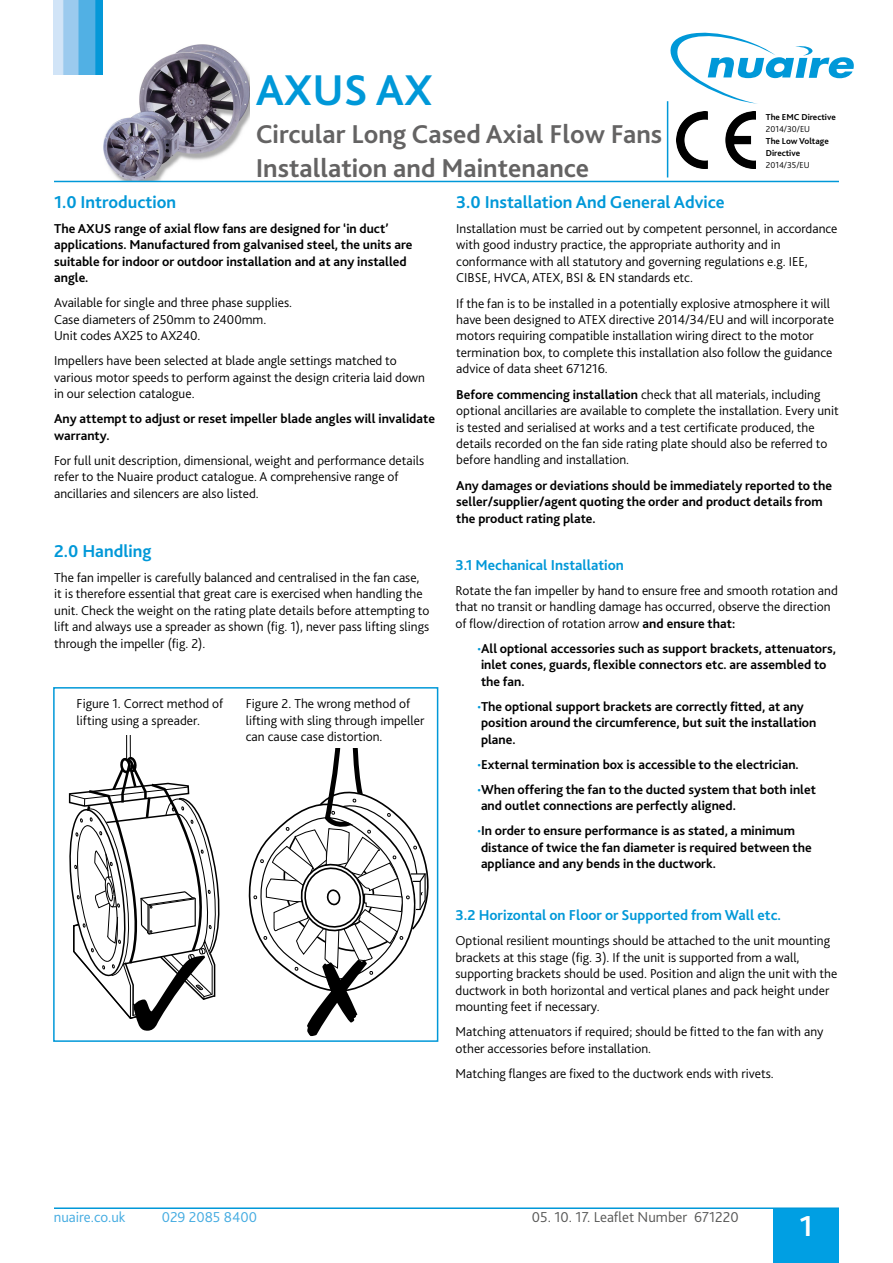
<style>
.page{position:relative;width:893px;height:1263px;background:#fff}
.page>*{position:absolute;margin:0;border:0;box-sizing:border-box;transform-origin:0 0}
.t1{font:700 45px "Bliss 2";color:#0098d8}
.t2{font:700 30px "Bliss 2";color:#fff}
.t3{font:700 27px/34.5px "Bliss 2";color:#646363}
.t4{font:700 18px "Bliss 2";color:#0098d8}
.t5{font:700 15px "Bliss 2";color:#0098d8}
.t6{font:300 15px "Bliss 2";color:#575756}
.t7{font:300 15px "Bliss 2";color:#43abe1}
.t8{font:300 13.5px/16.5px "Bliss 2";color:#000}
.t9{font:700 13.5px/16.5px "Bliss 2";color:#000}
.t10{font:700 9px/12px "Bliss 2";color:#000}
.t11{font:300 9px "Bliss 2";color:#000}
.s1{font-weight:700}
.s2{font-weight:300;font-size:12px;color:#0098d8}
</style>
<div class="page">
<div style="left:773px;top:1209px;width:66px;height:54px;background:#009fe3"></div>
<img style="left:54px;top:0;width:49px;height:75px">
<img style="left:104px;top:44px;width:145px;height:137px">
<hr style="left:54px;top:181px;width:785px;height:1px;background:#0098d8">
<img style="left:676px;top:112px;width:80px;height:57px">
<hr style="left:667px;top:101px;width:1px;height:76px;background:#0098d8">
<hr style="left:54px;top:1207px;width:785px;height:2px;background:#0098d8">
<svg style="left:668px;top:32px;width:186px;height:72px"></svg>
<svg style="left:68px;top:735px;width:151px;height:296px"></svg>
<svg style="left:249px;top:748px;width:180px;height:288px"></svg>
<div style="left:53px;top:687px;width:385px;height:355px;border:2px solid #0098d8"></div>
<h1 class="t1" style="left:256px;top:62px;width:179px">AXUS AX</h1>
<h3 class="t3" style="left:256px;top:116px;width:408px">Circular Long Cased Axial Flow Fans<br>Installation and Maintenance</h3>
<p class="t10" style="left:766px;top:111px;width:71px">The EMC Directive</p>
<p class="t11" style="left:766px;top:123px;width:46px">2014/30/EU</p>
<p class="t10" style="left:766px;top:135px;width:64px">The Low Voltage<br>Directive</p>
<p class="t11" style="left:766px;top:159px;width:45px">2014/35/EU</p>
<h3 class="t4" style="left:54px;top:190px;width:124px">1.0 Introduction</h3>
<p class="t9" style="left:54px;top:219px;width:360px">The AXUS range of axial flow fans are designed for ‘in duct’ applications. Manufactured from galvanised steel, the units are suitable for indoor or outdoor installation and at any installed angle.</p>
<p class="t8" style="left:54px;top:294px;width:239px">Available for single and three phase supplies.<br>Case diameters of 250mm to 2400mm.<br>Unit codes AX25 to AX240.</p>
<p class="t8" style="left:54px;top:352px;width:372px">Impellers have been selected at blade angle settings matched to various motor speeds to perform against the design criteria laid down in our selection catalogue.</p>
<p class="t9" style="left:54px;top:410px;width:382px">Any attempt to adjust or reset impeller blade angles will invalidate warranty.</p>
<p class="t8" style="left:54px;top:451px;width:371px">For full unit description, dimensional, weight and performance details refer to the Nuaire product catalogue. A comprehensive range of ancillaries and silencers are also listed.</p>
<h3 class="t4" style="left:54px;top:540px;width:99px">2.0 Handling</h3>
<p class="t8" style="left:54px;top:569px;width:377px">The fan impeller is carefully balanced and centralised in the fan case, it is therefore essential that great care is exercised when handling the unit. Check the weight on the rating plate details before attempting to lift and always use a spreader as shown (fig. 1), never pass lifting slings through the impeller (fig. 2).</p>
<p class="t8" style="left:77px;top:695px;width:148px">Figure 1. Correct method of lifting using a spreader.</p>
<p class="t8" style="left:246px;top:695px;width:180px">Figure 2. The wrong method of lifting with sling through impeller can cause case distortion.</p>
<h3 class="t4" style="left:456px;top:191px;width:270px">3.0 Installation And General Advice</h3>
<p class="t8" style="left:456px;top:220px;width:383px">Installation must be carried out by competent personnel, in accordance with good industry practice, the appropriate authority and in conformance with all statutory and governing regulations e.g. IEE, CIBSE, HVCA, ATEX, BSI &amp; EN standards etc.</p>
<p class="t8" style="left:456px;top:294px;width:379px">If the fan is to be installed in a potentially explosive atmosphere it will have been designed to ATEX directive 2014/34/EU and will incorporate motors requiring compatible installation wiring direct to the motor termination box, to complete this installation also follow the guidance advice of data sheet 671216.</p>
<p class="t8" style="left:456px;top:385px;width:384px"><span class="s1">Before commencing installation</span> check that all materials, including optional ancillaries are available to complete the installation. Every unit is tested and serialised at works and a test certificate produced, the details recorded on the fan side rating plate should also be referred to before handling and installation.</p>
<p class="t9" style="left:456px;top:476px;width:377px">Any damages or deviations should be immediately reported to the seller/supplier/agent quoting the order and product details from the product rating plate.</p>
<p class="t5" style="left:455px;top:555px;width:170px">3.1 Mechanical Installation</p>
<p class="t8" style="left:455px;top:581px;width:384px">Rotate the fan impeller by hand to ensure free and smooth rotation and that no transit or handling damage has occurred, observe the direction of flow/direction of rotation arrow <span class="s1">and ensure that:</span></p>
<p class="t9" style="left:477px;top:639px;width:360px"><span class="s2">•</span>All optional accessories such as support brackets, attenuators, inlet cones, guards, flexible connectors etc. are assembled to the fan.</p>
<p class="t9" style="left:477px;top:697px;width:341px"><span class="s2">•</span>The optional support brackets are correctly fitted, at any position around the circumference, but suit the installation plane.</p>
<p class="t9" style="left:477px;top:755px;width:323px"><span class="s2">•</span>External termination box is accessible to the electrician.</p>
<p class="t9" style="left:477px;top:780px;width:340px"><span class="s2">•</span>When offering the fan to the ducted system that both inlet and outlet connections are perfectly aligned.</p>
<p class="t9" style="left:477px;top:822px;width:336px"><span class="s2">•</span>In order to ensure performance is as stated, a minimum distance of twice the fan diameter is required between the appliance and any bends in the ductwork.</p>
<p class="t5" style="left:455px;top:906px;width:327px">3.2 Horizontal on Floor or Supported from Wall etc.</p>
<p class="t8" style="left:455px;top:932px;width:383px">Optional resilient mountings should be attached to the unit mounting brackets at this stage (fig. 3). If the unit is supported from a wall, supporting brackets should be used. Position and align the unit with the ductwork in both horizontal and vertical planes and pack height under mounting feet if necessary.</p>
<p class="t8" style="left:455px;top:1023px;width:369px">Matching attenuators if required; should be fitted to the fan with any other accessories before installation.</p>
<p class="t8" style="left:455px;top:1065px;width:320px">Matching flanges are fixed to the ductwork ends with rivets.</p>
<p class="t7" style="left:54px;top:1208px;width:73px">nuaire.co.uk</p>
<p class="t7" style="left:162px;top:1208px;width:97px">029 2085 8400</p>
<p class="t6" style="left:532px;top:1208px;width:208px">05. 10. 17. Leaflet Number 671220</p>
<h2 class="t2" style="left:800px;top:1207px;width:15px">1</h2>
</div>
